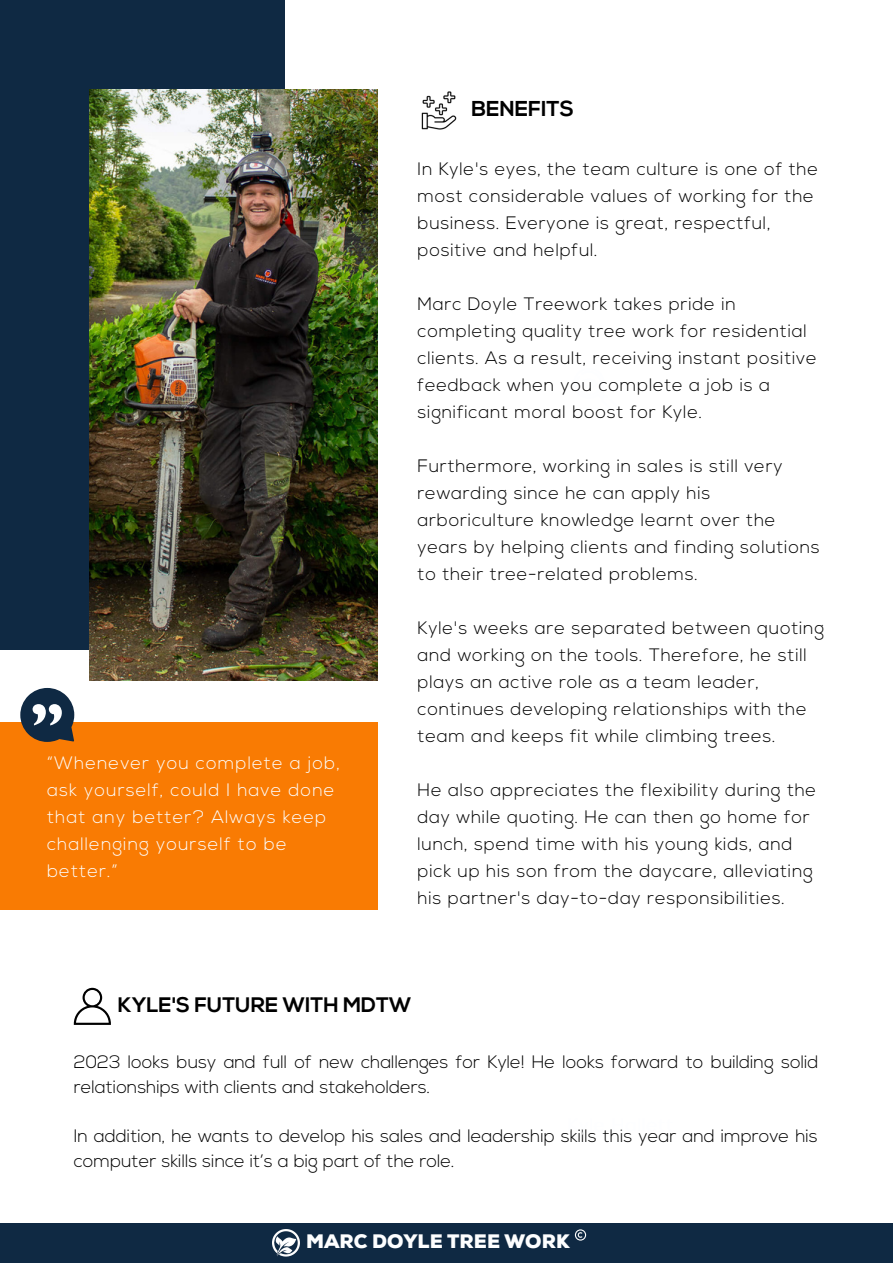
<style>
.page{position:relative;width:893px;height:1264px;background:#fff}
.page>*{position:absolute;margin:0;border:0;box-sizing:border-box;transform-origin:0 0}
.t1{font:700 21.45px "Nexa";color:#000}
.t2{font:700 21px "Nexa";color:#000}
.t3{font:900 19.5px "Nexa";color:#fdfeff}
.t4{font:300 18px/27px "Nexa";letter-spacing:.04em;color:#000}
.t5{font:300 18px/24.8px "Nexa";color:#000}
.t6{font:300 18px/27px "Nexa";letter-spacing:.06em;color:#fdfeff}
</style>
<div class="page">
<img style="left:421px;top:91px;width:36px;height:39px">
<svg style="left:74px;top:987px;width:37px;height:37px"></svg>
<div style="left:0;top:0;width:285px;height:649px;background:#0f2943"></div>
<img style="left:89px;top:89px;width:288px;height:591px">
<div style="left:0;top:721px;width:377px;height:188px;background:#f97b03"></div>
<svg style="left:20px;top:688px;width:54px;height:54px"></svg>
<div style="left:0;top:1223px;width:892px;height:39px;background:#0f2943"></div>
<img style="left:272px;top:1229px;width:27px;height:27px">
<svg style="left:575px;top:1229px;width:11px;height:11px"></svg>
<p class="t6" style="left:47px;top:751px;width:294px">“Whenever you complete a job, ask yourself, could I have done that any better? Always keep challenging yourself to be better.”</p>
<p class="t1" style="left:471px;top:99px;width:104px">BENEFITS</p>
<p class="t4" style="left:417px;top:157px;width:402px">In Kyle's eyes, the team culture is one of the most considerable values of working for the business. Everyone is great, respectful, positive and helpful.</p>
<p class="t4" style="left:417px;top:292px;width:400px">Marc Doyle Treework takes pride in completing quality tree work for residential clients. As a result, receiving instant positive feedback when you complete a job is a significant moral boost for Kyle.</p>
<p class="t4" style="left:417px;top:454px;width:403px">Furthermore, working in sales is still very rewarding since he can apply his arboriculture knowledge learnt over the years by helping clients and finding solutions to their tree-related problems.</p>
<p class="t4" style="left:417px;top:616px;width:408px">Kyle's weeks are separated between quoting and working on the tools. Therefore, he still plays an active role as a team leader, continues developing relationships with the team and keeps fit while climbing trees.</p>
<p class="t4" style="left:417px;top:778px;width:400px">He also appreciates the flexibility during the day while quoting. He can then go home for lunch, spend time with his young kids, and pick up his son from the daycare, alleviating his partner's day-to-day responsibilities.</p>
<p class="t2" style="left:118px;top:996px;width:295px">KYLE'S FUTURE WITH MDTW</p>
<p class="t5" style="left:74px;top:1051px;width:746px">2023 looks busy and full of new challenges for Kyle! He looks forward to building solid relationships with clients and stakeholders.</p>
<p class="t5" style="left:74px;top:1125px;width:745px">In addition, he wants to develop his sales and leadership skills this year and improve his computer skills since it’s a big part of the role.</p>
<p class="t3" style="left:306px;top:1229px;width:265px">MARC DOYLE TREE WORK</p>
</div>
